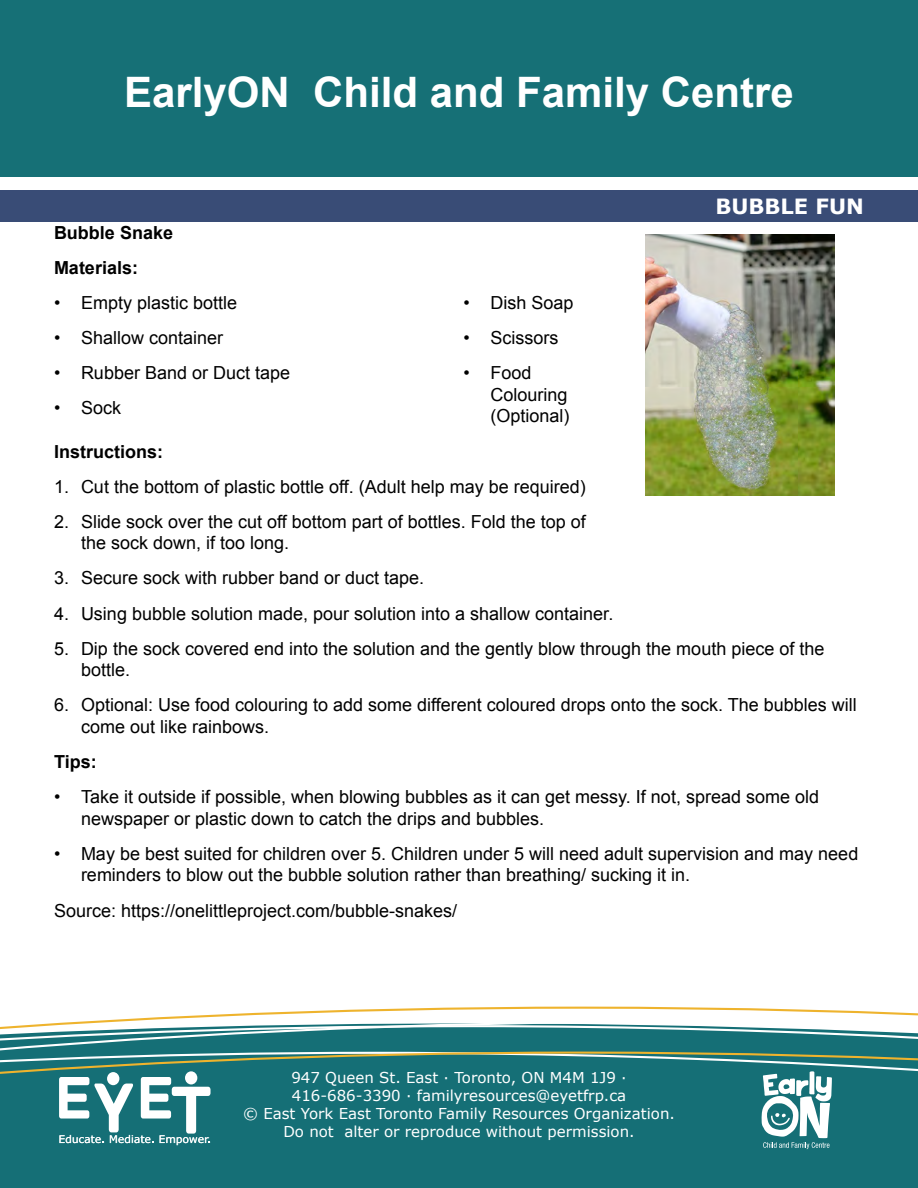
<style>
.page{position:relative;width:918px;height:1188px;background:#fff}
.page>*{position:absolute;margin:0;border:0;box-sizing:border-box;transform-origin:0 0}
.t1{font:700 42px "Arial";color:#fff}
.t2{font:700 21px "Verdana";color:#fff}
.t3{font:18px/21.6px "Arial";color:#000}
.t4{font:700 18px "Arial";color:#000}
.t5{font:15px/18px "Verdana";color:#fff;text-align:center}
.t6{font:10.65px "Verdana";color:#fff}
</style>
<div class="page">
<svg style="left:93px;top:1007px;width:825px;height:14px"></svg>
<svg style="left:0;top:1025px;width:918px;height:27px;fill:#156f76"></svg>
<div style="left:0;top:1052px;width:918px;height:136px;background:#156f76"></div>
<div style="left:0;top:0;width:918px;height:177px;background:#167076"></div>
<div style="left:0;top:190px;width:918px;height:31px;background:#394c76"></div>
<div style="left:107px;top:1072px;width:12px;height:13px;background:#fff;border-radius:50%"></div>
<div style="left:185px;top:1071px;width:12px;height:13px;background:#fff;border-radius:50%"></div>
<svg style="left:59px;top:1077px;width:152px;height:68px"></svg>
<svg style="left:762px;top:1071px;width:70px;height:78px"></svg>
<img style="left:645px;top:234px;width:190px;height:262px">
<h1 class="t1" style="left:124px;top:65px;width:671px">EarlyON Child and Family Centre</h1>
<p class="t4" style="left:54px;top:221px;width:121px">Bubble Snake</p>
<p class="t4" style="left:54px;top:256px;width:86px">Materials:</p>
<p class="t3" style="left:54px;top:292px;width:185px">• Empty plastic bottle</p>
<p class="t3" style="left:54px;top:327px;width:171px">• Shallow container</p>
<p class="t3" style="left:54px;top:362px;width:238px">• Rubber Band or Duct tape</p>
<p class="t3" style="left:54px;top:397px;width:69px">• Sock</p>
<p class="t3" style="left:464px;top:292px;width:112px">• Dish Soap</p>
<p class="t3" style="left:464px;top:327px;width:97px">• Scissors</p>
<p class="t3" style="left:490px;top:362px;width:81px;text-indent:-27px">• Food<br>Colouring (Optional)</p>
<p class="t2" style="left:716px;top:192px;width:150px">BUBBLE FUN</p>
<p class="t4" style="left:54px;top:439px;width:111px">Instructions:</p>
<p class="t3" style="left:54px;top:476px;width:533px">1. Cut the bottom of plastic bottle off. (Adult help may be required)</p>
<p class="t3" style="left:81px;top:511px;width:506px;text-indent:-27px">2. Slide sock over the cut off bottom part of bottles. Fold the top of the sock down, if too long.</p>
<p class="t3" style="left:54px;top:567px;width:372px">3. Secure sock with rubber band or duct tape.</p>
<p class="t3" style="left:54px;top:603px;width:561px">4. Using bubble solution made, pour solution into a shallow container.</p>
<p class="t3" style="left:81px;top:638px;width:745px;text-indent:-27px">5. Dip the sock covered end into the solution and the gently blow through the mouth piece of the bottle.</p>
<p class="t3" style="left:81px;top:694px;width:777px;text-indent:-27px">6. Optional: Use food colouring to add some different coloured drops onto the sock. The bubbles will come out like rainbows.</p>
<p class="t4" style="left:54px;top:750px;width:44px">Tips:</p>
<p class="t3" style="left:81px;top:786px;width:740px;text-indent:-27px">• Take it outside if possible, when blowing bubbles as it can get messy. If not, spread some old newspaper or plastic down to catch the drips and bubbles.</p>
<p class="t3" style="left:81px;top:843px;width:779px;text-indent:-27px">• May be best suited for children over 5. Children under 5 will need adult supervision and may need reminders to blow out the bubble solution rather than breathing/ sucking it in.</p>
<p class="t3" style="left:54px;top:900px;width:405px">Source: https://onelittleproject.com/bubble-snakes/</p>
<p class="t6" style="left:59px;top:1132px;width:154px">Educate. Mediate. Empower.</p>
<p class="t5" style="left:243px;top:1069px;width:433px">947 Queen St. East · Toronto, ON M4M 1J9 · 416-686-3390 · familyresources@eyetfrp.ca<br>© East York East Toronto Family Resources Organization.<br>Do not alter or reproduce without permission.</p>
</div>
